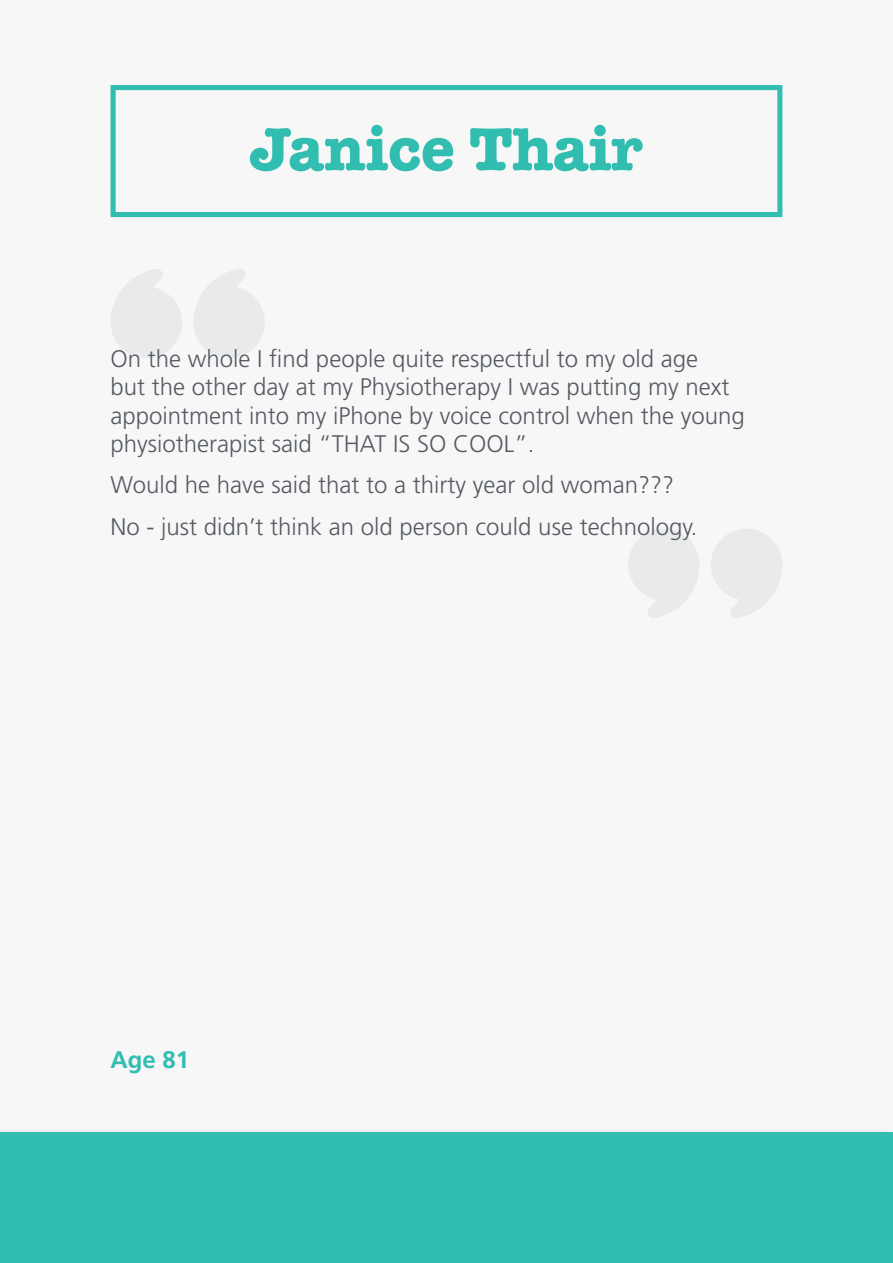
<style>
.page{position:relative;width:893px;height:1263px;background:#f7f7f7}
.page>*{position:absolute;margin:0;border:0;box-sizing:border-box;transform-origin:0 0}
.Name{font:700 60.9px "American Typewriter Std";color:#32bdb1}
.Body_span{font:300 24px/28.5px "Frutiger LT Std";color:#555a63}
.Intro{font:700 24px "Frutiger LT Std";color:#32bdb1}
</style>
<div class="page">
<svg style="left:111px;top:269px;width:71px;height:89px"></svg>
<svg style="left:194px;top:269px;width:71px;height:89px"></svg>
<svg style="left:711px;top:529px;width:71px;height:89px"></svg>
<svg style="left:628px;top:529px;width:71px;height:89px"></svg>
<div style="left:111px;top:85px;width:671px;height:132px;border:5px solid #32bdb1"></div>
<div style="left:0;top:1127px;width:893px;height:136px;background:#f3f3f3"></div>
<div style="left:0;top:1132px;width:893px;height:131px;background:#32bdb1"></div>
<p class="Name" style="left:250px;top:113px;width:394px">Janice Thair</p>
<p class="Body_span" style="left:111px;top:344px;width:636px">On the whole I find people quite respectful to my old age<br>but the other day at my Physiotherapy I was putting my next appointment into my iPhone by voice control when the young physiotherapist said “THAT IS SO COOL”.</p>
<p class="Body_span" style="left:111px;top:471px;width:565px">Would he have said that to a thirty year old woman???</p>
<p class="Body_span" style="left:111px;top:512px;width:588px">No - just didn’t think an old person could use technology.</p>
<p class="Intro" style="left:111px;top:1046px;width:80px">Age 81</p>
</div>
